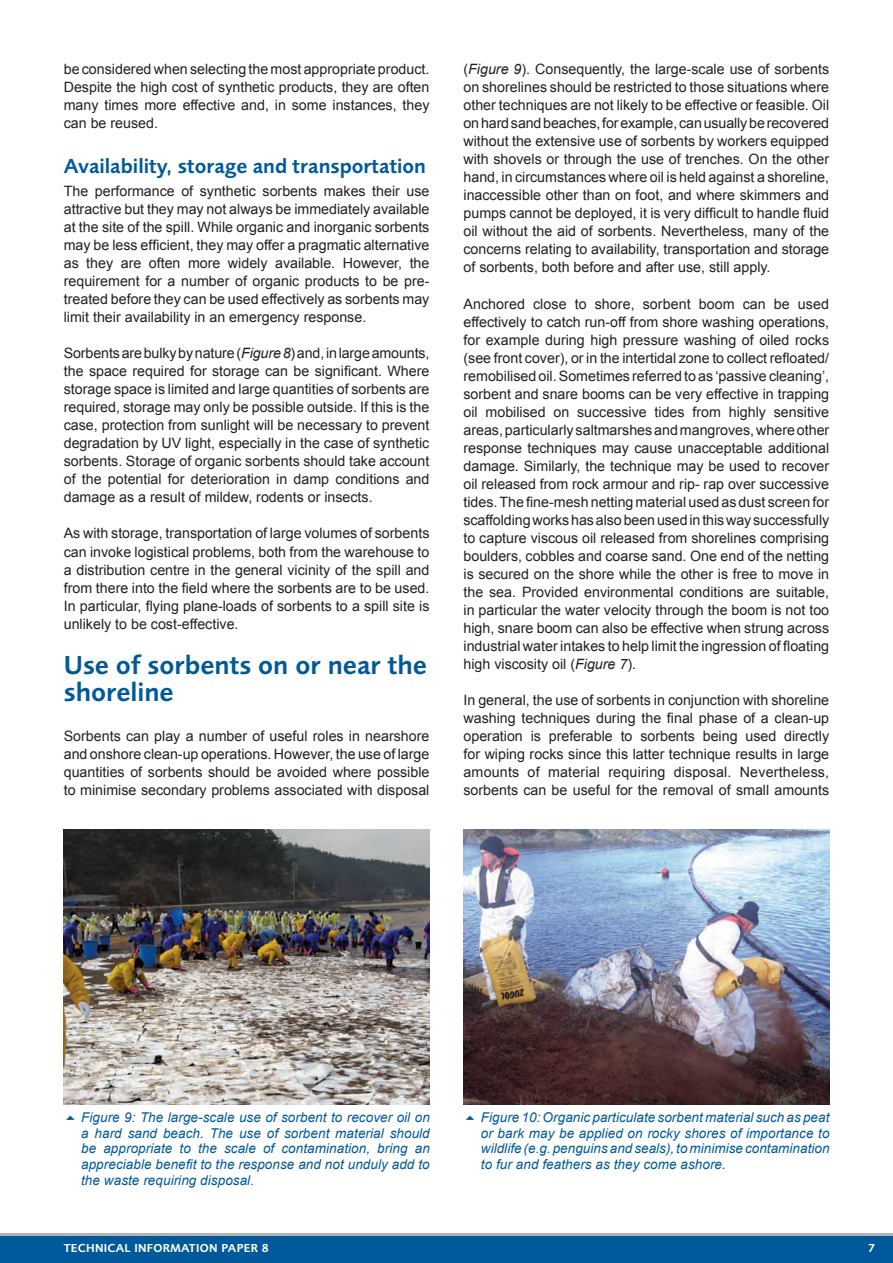
<style>
.page{position:relative;width:893px;height:1263px;background:#fff}
.page>*{position:absolute;margin:0;border:0;box-sizing:border-box;transform-origin:0 0}
.t1{font:600 27px/27px "Foundry Sans";color:#00599a}
.t2{font:600 21px "Foundry Sans";color:#00599a}
.t3{font:14.25px/18px "Arial";color:#231f20;text-align:justify}
.t4{font:italic 13.5px/15.8px "Arial";letter-spacing:.005em;color:#00599a;text-align:justify}
.t5{font:600 12px "Foundry Sans";letter-spacing:.025em;color:#fff}
.s1{font-style:italic}
</style>
<div class="page">
<svg style="left:0;top:1233px;width:892px;height:30px;background:#11629c"></svg>
<img style="left:64px;top:829px;width:366px;height:275px">
<img style="left:463px;top:829px;width:367px;height:275px">
<p class="t3" style="left:64px;top:60px;width:367px">be considered when selecting the most appropriate product.<br>Despite the high cost of synthetic products, they are often many times more effective and, in some instances, they can be reused.</p>
<h2 class="t2" style="left:64px;top:154px;width:364px">Availability, storage and transportation</h2>
<p class="t3" style="left:64px;top:182px;width:367px">The performance of synthetic sorbents makes their use attractive but they may not always be immediately available at the site of the spill. While organic and inorganic sorbents may be less efficient, they may offer a pragmatic alternative as they are often more widely available. However, the requirement for a number of organic products to be pre&shy;treated before they can be used effectively as sorbents may limit their availability in an emergency response.</p>
<p class="t3" style="left:64px;top:344px;width:367px">Sorbents are bulky by nature (<span class="s1">Figure 8</span>) and, in large amounts, the space required for storage can be significant. Where storage space is limited and large quantities of sorbents are required, storage may only be possible outside. If this is the case, protection from sunlight will be necessary to prevent degradation by UV light, especially in the case of synthetic sorbents. Storage of organic sorbents should take account of the potential for deterioration in damp conditions and damage as a result of mildew, rodents or insects.</p>
<p class="t3" style="left:64px;top:524px;width:367px">As with storage, transportation of large volumes of sorbents can invoke logistical problems, both from the warehouse to a distribution centre in the general vicinity of the spill and from there into the field where the sorbents are to be used.<br>In particular, flying plane-loads of sorbents to a spill site is unlikely to be cost-effective.</p>
<h1 class="t1" style="left:64px;top:651px;width:365px">Use of sorbents on or near the shoreline</h1>
<p class="t3" style="left:64px;top:727px;width:367px">Sorbents can play a number of useful roles in nearshore and onshore clean-up operations. However, the use of large quantities of sorbents should be avoided where possible to minimise secondary problems associated with disposal</p>
<p class="t3" style="left:463px;top:60px;width:367px">(<span class="s1">Figure 9</span>). Consequently, the large-scale use of sorbents on shorelines should be restricted to those situations where other techniques are not likely to be effective or feasible. Oil on hard sand beaches, for example, can usually be recovered without the extensive use of sorbents by workers equipped with shovels or through the use of trenches. On the other hand, in circumstances where oil is held against a shoreline, inaccessible other than on foot, and where skimmers and pumps cannot be deployed, it is very difficult to handle fluid oil without the aid of sorbents. Nevertheless, many of the concerns relating to availability, transportation and storage of sorbents, both before and after use, still apply.</p>
<p class="t3" style="left:463px;top:295px;width:367px">Anchored close to shore, sorbent boom can be used effectively to catch run-off from shore washing operations, for example during high pressure washing of oiled rocks (see front cover), or in the intertidal zone to collect refloated/ remobilised oil. Sometimes referred to as ‘passive cleaning’, sorbent and snare booms can be very effective in trapping oil mobilised on successive tides from highly sensitive areas, particularly saltmarshes and mangroves, where other response techniques may cause unacceptable additional damage. Similarly, the technique may be used to recover oil released from rock armour and rip- rap over successive tides. The fine-mesh netting material used as dust screen for scaffolding works has also been used in this way successfully to capture viscous oil released from shorelines comprising boulders, cobbles and coarse sand. One end of the netting is secured on the shore while the other is free to move in the sea. Provided environmental conditions are suitable, in particular the water velocity through the boom is not too high, snare boom can also be effective when strung across industrial water intakes to help limit the ingression of floating high viscosity oil (<span class="s1">Figure 7</span>).</p>
<p class="t3" style="left:463px;top:691px;width:367px">In general, the use of sorbents in conjunction with shoreline washing techniques during the final phase of a clean-up operation is preferable to sorbents being used directly for wiping rocks since this latter technique results in large amounts of material requiring disposal. Nevertheless, sorbents can be useful for the removal of small amounts</p>
<p class="t4" style="left:81px;top:1109px;width:350px">Figure 9: The large-scale use of sorbent to recover oil on a hard sand beach. The use of sorbent material should be appropriate to the scale of contamination, bring an appreciable benefit to the response and not unduly add to the waste requiring disposal.</p>
<p class="t4" style="left:481px;top:1109px;width:350px">Figure 10: Organic particulate sorbent material such as peat or bark may be applied on rocky shores of importance to wildlife (e.g. penguins and seals), to minimise contamination to fur and feathers as they come ashore.</p>
<p class="t5" style="left:64px;top:1241px;width:207px">TECHNICAL INFORMATION PAPER 8</p>
<p class="t5" style="left:868px;top:1241px;width:8px">7</p>
</div>
